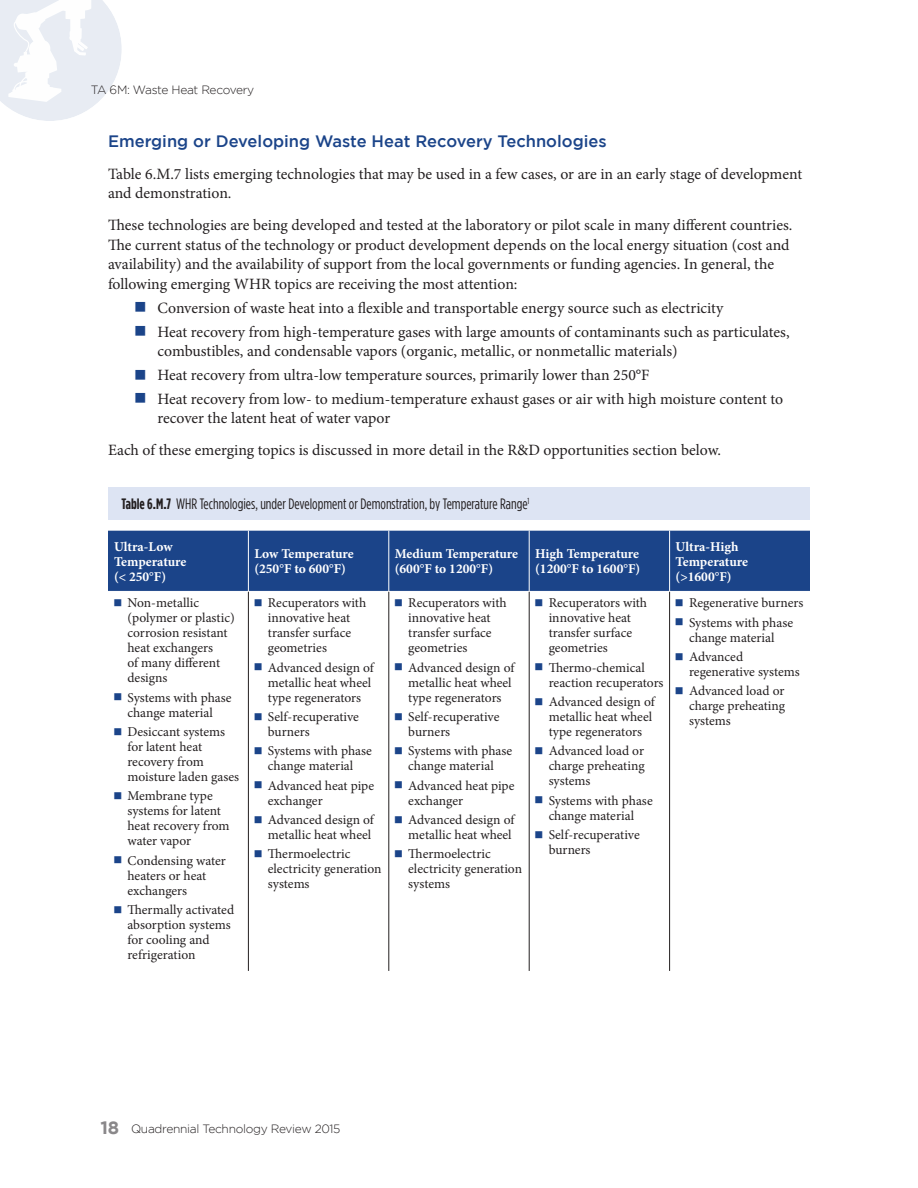
<style>
.page{position:relative;width:918px;height:1188px;background:#fff}
.page>*{position:absolute;margin:0;border:0;box-sizing:border-box;transform-origin:0 0}
.Header_Two{font:500 16.5px "Gotham";color:#1b4489}
.Body_Text{font:15.75px/19.5px "Minion Pro";color:#231f20}
.Bullet_Text{font:15.75px/19.5px "Minion Pro";letter-spacing:-.005em;color:#231f20}
.Figure_Text{font:15px "Gotham Condensed";color:#231f20}
.Table_-_body_text_wi{font:13.5px/15px "Minion Pro";color:#231f20}
.Table_-_First_line{font:700 13.5px/15px "Minion Pro";color:#fff}
.t1{font:300 12px "Gotham";letter-spacing:-.025em;color:#231f20}
.s1{color:#1b4489}
.s2{font-weight:700}
.s3{font-weight:400}
.s4{font-weight:700;font-size:18px;color:#8a888a}
</style>
<div class="page">
<svg style="left:0;top:0;width:122px;height:121px"></svg>
<div style="left:108px;top:487px;width:702px;height:33px;background:#dde4f3"></div>
<div style="left:108px;top:531px;width:702px;height:60px;background:#1b4489"></div>
<svg style="left:247px;top:592px;width:424px;height:379px"></svg>
<hr style="left:248px;top:531px;width:1px;height:60px;background:#fff">
<hr style="left:388px;top:531px;width:1px;height:60px;background:#fff">
<hr style="left:529px;top:531px;width:1px;height:60px;background:#fff">
<hr style="left:669px;top:531px;width:1px;height:60px;background:#fff">
<hr style="left:248px;top:592px;width:1px;height:379px;background:#231f20">
<hr style="left:388px;top:592px;width:1px;height:379px;background:#231f20">
<hr style="left:529px;top:592px;width:1px;height:379px;background:#231f20">
<hr style="left:669px;top:592px;width:1px;height:379px;background:#231f20">
<p class="t1" style="left:91px;top:83px;width:165px">TA 6M: Waste Heat Recovery</p>
<p class="Header_Two" style="left:108px;top:132px;width:500px">Emerging or Developing Waste Heat Recovery Technologies</p>
<p class="Body_Text" style="left:108px;top:164px;width:696px">Table 6.M.7 lists emerging technologies that may be used in a few cases, or are in an early stage of development and demonstration.</p>
<p class="Body_Text" style="left:108px;top:216px;width:686px">These technologies are being developed and tested at the laboratory or pilot scale in many different countries.<br>The current status of the technology or product development depends on the local energy situation (cost and availability) and the availability of support from the local governments or funding agencies. In general, the following emerging WHR topics are receiving the most attention:</p>
<p class="Bullet_Text" style="left:135px;top:298px;width:590px"><span class="s1">■</span> Conversion of waste heat into a flexible and transportable energy source such as electricity</p>
<p class="Bullet_Text" style="left:158px;top:322px;width:634px;text-indent:-22px"><span class="s1">■</span> Heat recovery from high-temperature gases with large amounts of contaminants such as particulates, combustibles, and condensable vapors (organic, metallic, or nonmetallic materials)</p>
<p class="Bullet_Text" style="left:135px;top:365px;width:516px"><span class="s1">■</span> Heat recovery from ultra-low temperature sources, primarily lower than 250°F</p>
<p class="Bullet_Text" style="left:158px;top:389px;width:627px;text-indent:-22px"><span class="s1">■</span> Heat recovery from low- to medium-temperature exhaust gases or air with high moisture content to recover the latent heat of water vapor</p>
<p class="Body_Text" style="left:108px;top:440px;width:614px">Each of these emerging topics is discussed in more detail in the R&amp;D opportunities section below.</p>
<p class="Figure_Text" style="left:122px;top:496px;width:410px"><span class="s2">Table 6.M.7</span> WHR Technologies, under Development or Demonstration, by Temperature Range<sup>1</sup></p>
<p class="Table_-_First_line" style="left:114px;top:539px;width:74px">Ultra-Low<br>Temperature</p>
<p class="Table_-_First_line" style="left:114px;top:569px;width:54px">(&lt; 250<span class="s3">°</span>F)</p>
<p class="Table_-_First_line" style="left:535px;top:546px;width:107px">High Temperature (1200<span class="s3">°</span>F to 1600<span class="s3">°</span>F)</p>
<p class="Table_-_First_line" style="left:676px;top:539px;width:74px">Ultra-High<br>Temperature (&gt;1600<span class="s3">°</span>F)</p>
<p class="Table_-_First_line" style="left:254px;top:546px;width:101px">Low Temperature (250<span class="s3">°</span>F to 600<span class="s3">°</span>F)</p>
<p class="Table_-_First_line" style="left:395px;top:546px;width:125px">Medium Temperature</p>
<p class="Table_-_First_line" style="left:395px;top:561px;width:100px">(600<span class="s3">°</span>F to 1200<span class="s3">°</span>F)</p>
<p class="Table_-_body_text_wi" style="left:128px;top:596px;width:109px;text-indent:-14px"><sup>■</sup> Non-metallic (polymer or plastic) corrosion resistant heat exchangers<br>of many different designs</p>
<p class="Table_-_body_text_wi" style="left:114px;top:690px;width:119px;text-align:center"><sup>■</sup> Systems with phase change material</p>
<p class="Table_-_body_text_wi" style="left:128px;top:724px;width:113px;text-indent:-14px"><sup>■</sup> Desiccant systems for latent heat recovery from moisture laden gases</p>
<p class="Table_-_body_text_wi" style="left:128px;top:788px;width:104px;text-indent:-14px"><sup>■</sup> Membrane type systems for latent heat recovery from water vapor</p>
<p class="Table_-_body_text_wi" style="left:128px;top:853px;width:100px;text-indent:-14px"><sup>■</sup> Condensing water heaters or heat exchangers</p>
<p class="Table_-_body_text_wi" style="left:128px;top:902px;width:108px;text-indent:-14px"><sup>■</sup> Thermally activated absorption systems for cooling and refrigeration</p>
<p class="Table_-_body_text_wi" style="left:268px;top:596px;width:100px;text-indent:-14px"><sup>■</sup> Recuperators with innovative heat transfer surface geometries</p>
<p class="Table_-_body_text_wi" style="left:268px;top:660px;width:108px;text-indent:-14px"><sup>■</sup> Advanced design of metallic heat wheel type regenerators</p>
<p class="Table_-_body_text_wi" style="left:268px;top:709px;width:93px;text-indent:-14px"><sup>■</sup> Self-recuperative burners</p>
<p class="Table_-_body_text_wi" style="left:254px;top:743px;width:119px;text-align:center"><sup>■</sup> Systems with phase change material</p>
<p class="Table_-_body_text_wi" style="left:268px;top:778px;width:108px;text-indent:-14px"><sup>■</sup> Advanced heat pipe exchanger</p>
<p class="Table_-_body_text_wi" style="left:254px;top:812px;width:121px;text-align:right"><sup>■</sup> Advanced design of metallic heat wheel</p>
<p class="Table_-_body_text_wi" style="left:268px;top:846px;width:115px;text-indent:-14px"><sup>■</sup> Thermoelectric electricity generation systems</p>
<p class="Table_-_body_text_wi" style="left:408px;top:596px;width:100px;text-indent:-14px"><sup>■</sup> Recuperators with innovative heat transfer surface geometries</p>
<p class="Table_-_body_text_wi" style="left:408px;top:660px;width:108px;text-indent:-14px"><sup>■</sup> Advanced design of metallic heat wheel type regenerators</p>
<p class="Table_-_body_text_wi" style="left:408px;top:709px;width:93px;text-indent:-14px"><sup>■</sup> Self-recuperative burners</p>
<p class="Table_-_body_text_wi" style="left:395px;top:743px;width:119px;text-align:center"><sup>■</sup> Systems with phase change material</p>
<p class="Table_-_body_text_wi" style="left:408px;top:778px;width:108px;text-indent:-14px"><sup>■</sup> Advanced heat pipe exchanger</p>
<p class="Table_-_body_text_wi" style="left:395px;top:812px;width:121px;text-align:right"><sup>■</sup> Advanced design of metallic heat wheel</p>
<p class="Table_-_body_text_wi" style="left:408px;top:846px;width:115px;text-indent:-14px"><sup>■</sup> Thermoelectric electricity generation systems</p>
<p class="Table_-_body_text_wi" style="left:549px;top:596px;width:100px;text-indent:-14px"><sup>■</sup> Recuperators with innovative heat transfer surface geometries</p>
<p class="Table_-_body_text_wi" style="left:549px;top:660px;width:116px;text-indent:-14px"><sup>■</sup> Thermo-chemical reaction recuperators</p>
<p class="Table_-_body_text_wi" style="left:549px;top:694px;width:108px;text-indent:-14px"><sup>■</sup> Advanced design of metallic heat wheel type regenerators</p>
<p class="Table_-_body_text_wi" style="left:549px;top:743px;width:97px;text-align:justify;text-indent:-14px"><sup>■</sup> Advanced load or charge preheating systems</p>
<p class="Table_-_body_text_wi" style="left:535px;top:793px;width:119px;text-align:center"><sup>■</sup> Systems with phase change material</p>
<p class="Table_-_body_text_wi" style="left:549px;top:827px;width:93px;text-indent:-14px"><sup>■</sup> Self-recuperative burners</p>
<p class="Table_-_body_text_wi" style="left:676px;top:596px;width:129px"><sup>■</sup> Regenerative burners</p>
<p class="Table_-_body_text_wi" style="left:676px;top:615px;width:119px;text-align:center"><sup>■</sup> Systems with phase change material</p>
<p class="Table_-_body_text_wi" style="left:689px;top:649px;width:112px;text-indent:-14px"><sup>■</sup> Advanced regenerative systems</p>
<p class="Table_-_body_text_wi" style="left:689px;top:683px;width:97px;text-align:justify;text-indent:-14px"><sup>■</sup> Advanced load or charge preheating systems</p>
<p class="t1" style="left:100px;top:1122px;width:242px"><span class="s4">18</span> Quadrennial Technology Review 2015</p>
</div>
